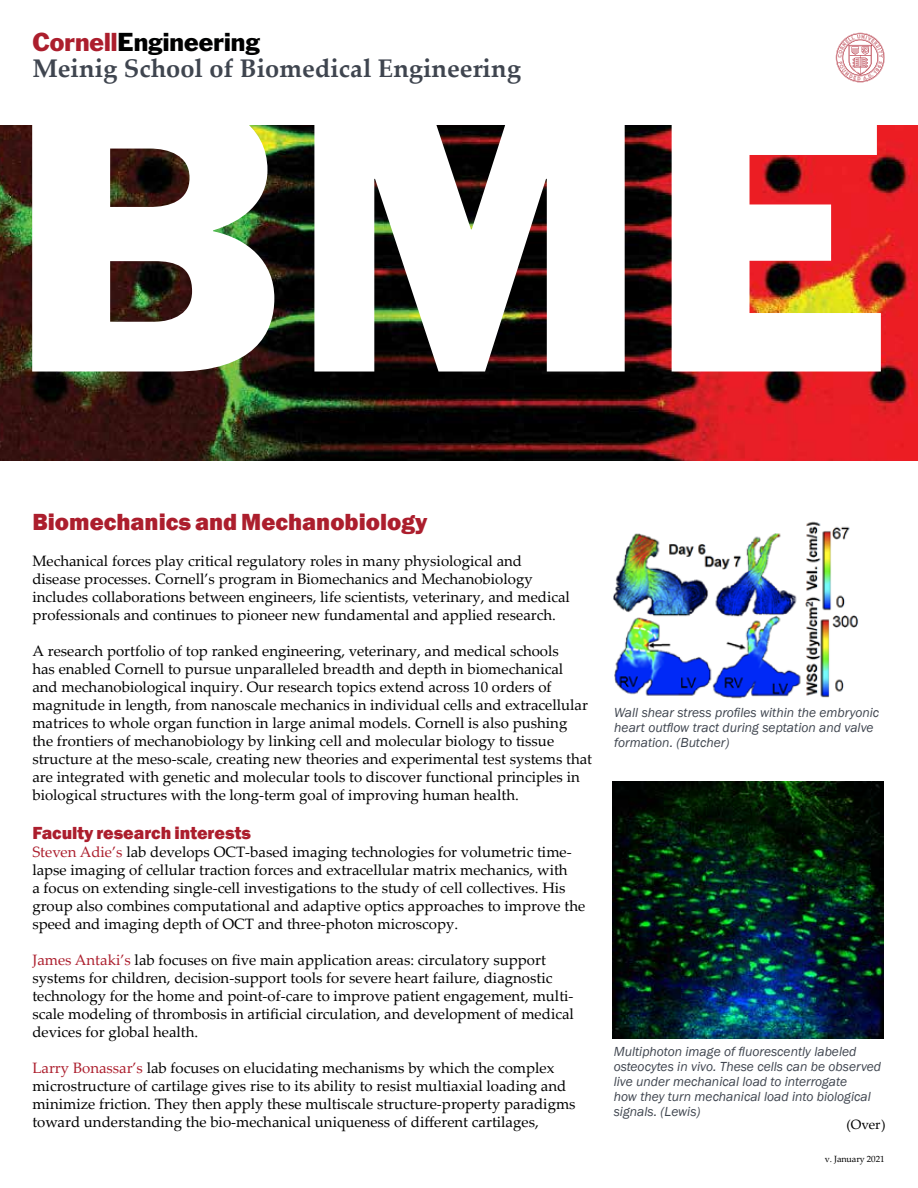
<style>
.page{position:relative;width:918px;height:1188px;background:#fff}
.page>*{position:absolute;margin:0;border:0;box-sizing:border-box;transform-origin:0 0}
.t1{font:360.9px "Franklin Gothic Std";color:#fff}
.t2{font:700 25.5px "Palatino Linotype";color:#3f454f}
.t3{font:800 24px "Franklin Gothic";color:#ac1e2d}
.t4{font:24px "Franklin Gothic Std";color:#000101}
.t5{font:800 18px "Franklin Gothic";color:#ac1e2d}
.t6{font:15px/18px "Palatino Linotype";color:#000}
.t7{font:italic 13.5px/15px "Franklin Gothic";color:#3f454f}
.t8{font:13.5px "Palatino Linotype";color:#000}
.t9{font:9px "Palatino Linotype";letter-spacing:-.01em;color:#000}
.s1{color:#ac1e2d}
</style>
<div class="page">
<img style="left:0;top:125px;width:918px;height:335px">
<svg style="left:836px;top:33px;width:49px;height:49px"></svg>
<img style="left:613px;top:521px;width:246px;height:178px">
<img style="left:612px;top:781px;width:272px;height:257px">
<h3 class="t4" style="left:32px;top:26px;width:229px"><span class="s1">Cornell</span>Engineering</h3>
<h2 class="t2" style="left:32px;top:50px;width:490px">Meinig School of Biomedical Engineering</h2>
<h1 class="t1" style="left:8px;top:5px;width:884px">BME</h1>
<h3 class="t3" style="left:32px;top:506px;width:396px">Biomechanics and Mechanobiology</h3>
<p class="t6" style="left:32px;top:551px;width:539px">Mechanical forces play critical regulatory roles in many physiological and disease processes. Cornell’s program in Biomechanics and Mechanobiology includes collaborations between engineers, life scientists, veterinary, and medical professionals and continues to pioneer new fundamental and applied research.</p>
<p class="t6" style="left:32px;top:641px;width:561px">A research portfolio of top ranked engineering, veterinary, and medical schools<br>has enabled Cornell to pursue unparalleled breadth and depth in biomechanical and mechanobiological inquiry. Our research topics extend across 10 orders of magnitude in length, from nanoscale mechanics in individual cells and extracellular matrices to whole organ function in large animal models. Cornell is also pushing<br>the frontiers of mechanobiology by linking cell and molecular biology to tissue structure at the meso-scale, creating new theories and experimental test systems that are integrated with genetic and molecular tools to discover functional principles in biological structures with the long-term goal of improving human health.</p>
<p class="t5" style="left:32px;top:821px;width:220px">Faculty research interests</p>
<p class="t6" style="left:32px;top:842px;width:554px"><span class="s1">Steven Adie’s</span> lab develops OCT-based imaging technologies for volumetric time&shy;lapse imaging of cellular traction forces and extracellular matrix mechanics, with<br>a focus on extending single-cell investigations to the study of cell collectives. His group also combines computational and adaptive optics approaches to improve the speed and imaging depth of OCT and three-photon microscopy.</p>
<p class="t6" style="left:32px;top:950px;width:543px"><span class="s1">James Antaki’s</span> lab focuses on five main application areas: circulatory support systems for children, decision-support tools for severe heart failure, diagnostic technology for the home and point-of-care to improve patient engagement, multi&shy;scale modeling of thrombosis in artificial circulation, and development of medical devices for global health.</p>
<p class="t6" style="left:32px;top:1058px;width:545px"><span class="s1">Larry Bonassar’s</span> lab focuses on elucidating mechanisms by which the complex microstructure of cartilage gives rise to its ability to resist multiaxial loading and minimize friction. They then apply these multiscale structure-property paradigms toward understanding the bio-mechanical uniqueness of different cartilages,</p>
<p class="t7" style="left:614px;top:705px;width:267px">Wall shear stress profiles within the embryonic heart outflow tract during septation and valve formation. (Butcher)</p>
<p class="t7" style="left:614px;top:1044px;width:269px">Multiphoton image of fluorescently labeled osteocytes in vivo. These cells can be observed live under mechanical load to interrogate<br>how they turn mechanical load into biological signals. (Lewis)</p>
<p class="t8" style="left:847px;top:1115px;width:40px">(Over)</p>
<p class="t9" style="left:825px;top:1152px;width:61px">v. January 2021</p>
</div>
